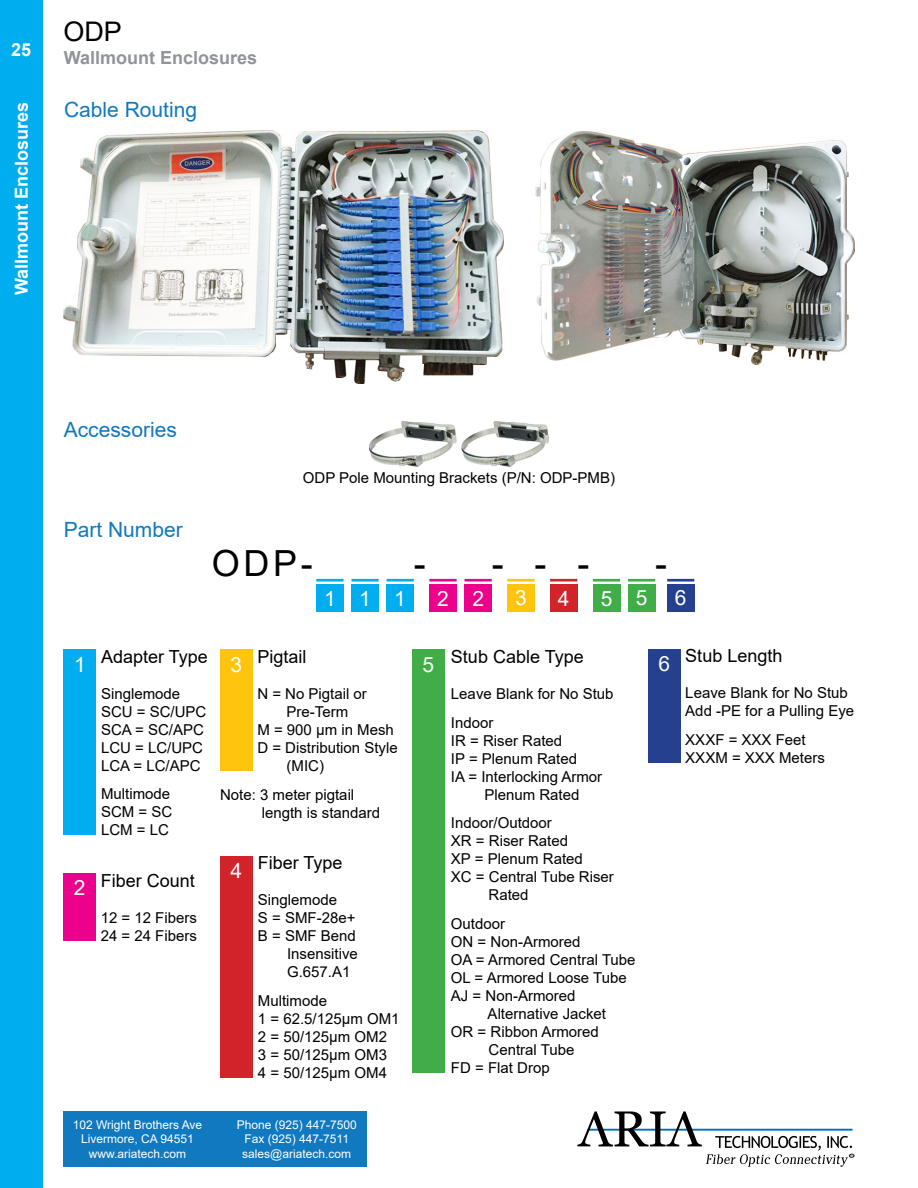
<style>
.page{position:relative;width:918px;height:1188px;background:#fff}
.page>*{position:absolute;margin:0;border:0;box-sizing:border-box;transform-origin:0 0}
.t1{font:36px "Arial";color:#000}
.t2{font:27px "Arial";color:#000}
.t3{font:21px "Arial";color:#1079bf}
.t4{font:21px "Arial";color:#fff}
.t5{font:18px "Arial";color:#000}
.t6{font:700 18px "Arial";color:#fff}
.t7{font:700 18px "Arial";color:#909399}
.t8{font:15px/18px "Arial";color:#000}
.t9{font:12px/14.4px "Arial";color:#fff;text-align:center}
.s1{font-size:21px;color:#fff}
</style>
<div class="page">
<svg style="left:577px;top:1111px;width:277px;height:56px"></svg>
<div style="left:64px;top:1111px;width:303px;height:56px;background:#1079bf"></div>
<div style="left:0;top:0;width:43px;height:1188px;background:#00aeef"></div>
<div style="left:220px;top:650px;width:33px;height:121px;background:#ffc40d"></div>
<div style="left:220px;top:856px;width:33px;height:222px;background:#d2232a"></div>
<div style="left:64px;top:649px;width:32px;height:186px;background:#00aeef"></div>
<hr style="left:316px;top:579px;width:28px;height:3px;background:#00aeef">
<hr style="left:351px;top:579px;width:28px;height:3px;background:#00aeef">
<hr style="left:387px;top:579px;width:27px;height:3px;background:#00aeef">
<hr style="left:429px;top:579px;width:28px;height:3px;background:#ec008c">
<hr style="left:465px;top:579px;width:27px;height:3px;background:#ec008c">
<hr style="left:507px;top:579px;width:28px;height:3px;background:#ffc40d">
<hr style="left:550px;top:579px;width:27px;height:3px;background:#d2232a">
<hr style="left:593px;top:579px;width:27px;height:3px;background:#41ad49">
<hr style="left:628px;top:579px;width:27px;height:3px;background:#41ad49">
<hr style="left:667px;top:579px;width:27px;height:3px;background:#25408f">
<div style="left:316px;top:584px;width:28px;height:28px;background:#00aeef"></div>
<div style="left:465px;top:584px;width:27px;height:28px;background:#ec008c"></div>
<div style="left:429px;top:584px;width:28px;height:28px;background:#ec008c"></div>
<div style="left:352px;top:584px;width:27px;height:28px;background:#00aeef"></div>
<div style="left:387px;top:584px;width:27px;height:28px;background:#00aeef"></div>
<img style="left:369px;top:422px;width:180px;height:45px">
<img style="left:535px;top:131px;width:320px;height:233px">
<img style="left:64px;top:131px;width:439px;height:252px">
<div style="left:63px;top:873px;width:33px;height:68px;background:#ec008c"></div>
<div style="left:412px;top:650px;width:33px;height:423px;background:#41ad49"></div>
<div style="left:648px;top:649px;width:32px;height:114px;background:#25408f"></div>
<div style="left:507px;top:584px;width:27px;height:27px;background:#ffc40d"></div>
<div style="left:550px;top:584px;width:27px;height:28px;background:#d2232a"></div>
<div style="left:593px;top:584px;width:27px;height:28px;background:#41ad49"></div>
<div style="left:667px;top:584px;width:27px;height:27px;background:#25408f"></div>
<div style="left:628px;top:584px;width:27px;height:27px;background:#41ad49"></div>
<p class="t6" style="left:11px;top:37px;width:22px">25</p>
<p class="t6" style="left:9px;top:295px;width:195px;rotate:-90deg">Wallmount Enclosures</p>
<h2 class="t2" style="left:63px;top:13px;width:60px">ODP</h2>
<p class="t7" style="left:64px;top:45px;width:195px">Wallmount Enclosures</p>
<h3 class="t3" style="left:64px;top:95px;width:135px">Cable Routing</h3>
<h3 class="t3" style="left:64px;top:415px;width:115px">Accessories</h3>
<h3 class="t3" style="left:64px;top:515px;width:121px">Part Number</h3>
<p class="t8" style="left:303px;top:469px;width:314px">ODP Pole Mounting Brackets (P/N: ODP-PMB)</p>
<h1 class="t1" style="left:212px;top:539px;width:102px">ODP-</h1>
<h1 class="t1" style="left:414px;top:539px;width:177px">- - - -</h1>
<h1 class="t1" style="left:655px;top:539px;width:13px">-</h1>
<h3 class="t4" style="left:324px;top:584px;width:83px">111</h3>
<h3 class="t4" style="left:437px;top:584px;width:48px">2 2</h3>
<h3 class="t4" style="left:515px;top:584px;width:13px">3</h3>
<h3 class="t4" style="left:558px;top:584px;width:13px">4</h3>
<h3 class="t4" style="left:601px;top:584px;width:48px">5 5</h3>
<h3 class="t4" style="left:675px;top:584px;width:13px">6</h3>
<p class="t5" style="left:74px;top:644px;width:135px"><span class="s1">1</span> Adapter Type</p>
<p class="t8" style="left:101px;top:684px;width:107px">Singlemode<br>SCU = SC/UPC<br>SCA = SC/APC<br>LCU = LC/UPC<br>LCA = LC/APC</p>
<p class="t8" style="left:101px;top:785px;width:73px">Multimode<br>SCM = SC<br>LCM = LC</p>
<p class="t8" style="left:262px;top:785px;width:120px;text-indent:-42px">Note: 3 meter pigtail length is standard</p>
<p class="t5" style="left:230px;top:644px;width:77px"><span class="s1">3</span> Pigtail</p>
<p class="t8" style="left:257px;top:684px;width:111px">N = No Pigtail or</p>
<p class="t8" style="left:287px;top:702px;width:63px">Pre-Term</p>
<p class="t8" style="left:257px;top:720px;width:138px">M = 900 μm in Mesh</p>
<p class="t8" style="left:257px;top:738px;width:142px">D = Distribution Style</p>
<p class="t8" style="left:287px;top:756px;width:39px">(MIC)</p>
<p class="t5" style="left:74px;top:868px;width:122px"><span class="s1">2</span> Fiber Count</p>
<p class="t8" style="left:101px;top:908px;width:98px">12 = 12 Fibers<br>24 = 24 Fibers</p>
<p class="t5" style="left:230px;top:850px;width:114px"><span class="s1">4</span> Fiber Type</p>
<p class="t8" style="left:258px;top:890px;width:81px">Singlemode</p>
<p class="t8" style="left:258px;top:908px;width:99px">S = SMF-28e+</p>
<p class="t8" style="left:258px;top:926px;width:99px">B = SMF Bend</p>
<p class="t8" style="left:287px;top:944px;width:72px">Insensitive</p>
<p class="t8" style="left:287px;top:962px;width:65px">G.657.A1</p>
<p class="t8" style="left:258px;top:991px;width:143px">Multimode<br>1 = 62.5/125μm OM1<br>2 = 50/125μm OM2<br>3 = 50/125μm OM3<br>4 = 50/125μm OM4</p>
<p class="t9" style="left:73px;top:1118px;width:131px">102 Wright Brothers Ave<br>Livermore, CA 94551 www.ariatech.com</p>
<p class="t9" style="left:237px;top:1118px;width:122px">Phone (925) 447-7500<br>Fax (925) 447-7511 sales@ariatech.com</p>
<h3 class="t4" style="left:423px;top:650px;width:13px">5</h3>
<p class="t5" style="left:685px;top:644px;width:99px">Stub Length</p>
<p class="t8" style="left:685px;top:684px;width:170px">Leave Blank for No Stub<br>Add -PE for a Pulling Eye</p>
<p class="t8" style="left:685px;top:731px;width:141px">XXXF = XXX Feet<br>XXXM = XXX Meters</p>
<p class="t5" style="left:451px;top:644px;width:134px">Stub Cable Type</p>
<p class="t8" style="left:451px;top:679px;width:164px;line-height:28.8px">Leave Blank for No Stub<br>Indoor</p>
<p class="t8" style="left:451px;top:731px;width:113px">IR = Riser Rated</p>
<p class="t8" style="left:451px;top:749px;width:128px">IP = Plenum Rated</p>
<p class="t8" style="left:451px;top:767px;width:153px">IA = Interlocking Armor</p>
<p class="t8" style="left:484px;top:785px;width:97px">Plenum Rated</p>
<p class="t8" style="left:451px;top:814px;width:102px">Indoor/Outdoor</p>
<p class="t8" style="left:451px;top:832px;width:119px">XR = Riser Rated</p>
<p class="t8" style="left:451px;top:850px;width:133px">XP = Plenum Rated</p>
<p class="t8" style="left:451px;top:868px;width:164px">XC = Central Tube Riser</p>
<p class="t8" style="left:489px;top:886px;width:42px">Rated</p>
<p class="t8" style="left:451px;top:915px;width:56px">Outdoor</p>
<p class="t8" style="left:451px;top:933px;width:131px">ON = Non-Armored</p>
<p class="t8" style="left:451px;top:951px;width:186px">OA = Armored Central Tube</p>
<p class="t8" style="left:451px;top:969px;width:177px">OL = Armored Loose Tube</p>
<p class="t8" style="left:451px;top:987px;width:126px">AJ = Non-Armored</p>
<p class="t8" style="left:488px;top:1005px;width:120px">Alternative Jacket</p>
<p class="t8" style="left:451px;top:1023px;width:149px">OR = Ribbon Armored</p>
<p class="t8" style="left:489px;top:1041px;width:87px">Central Tube</p>
<p class="t8" style="left:451px;top:1059px;width:100px">FD = Flat Drop</p>
<h3 class="t4" style="left:658px;top:649px;width:13px">6</h3>
</div>
